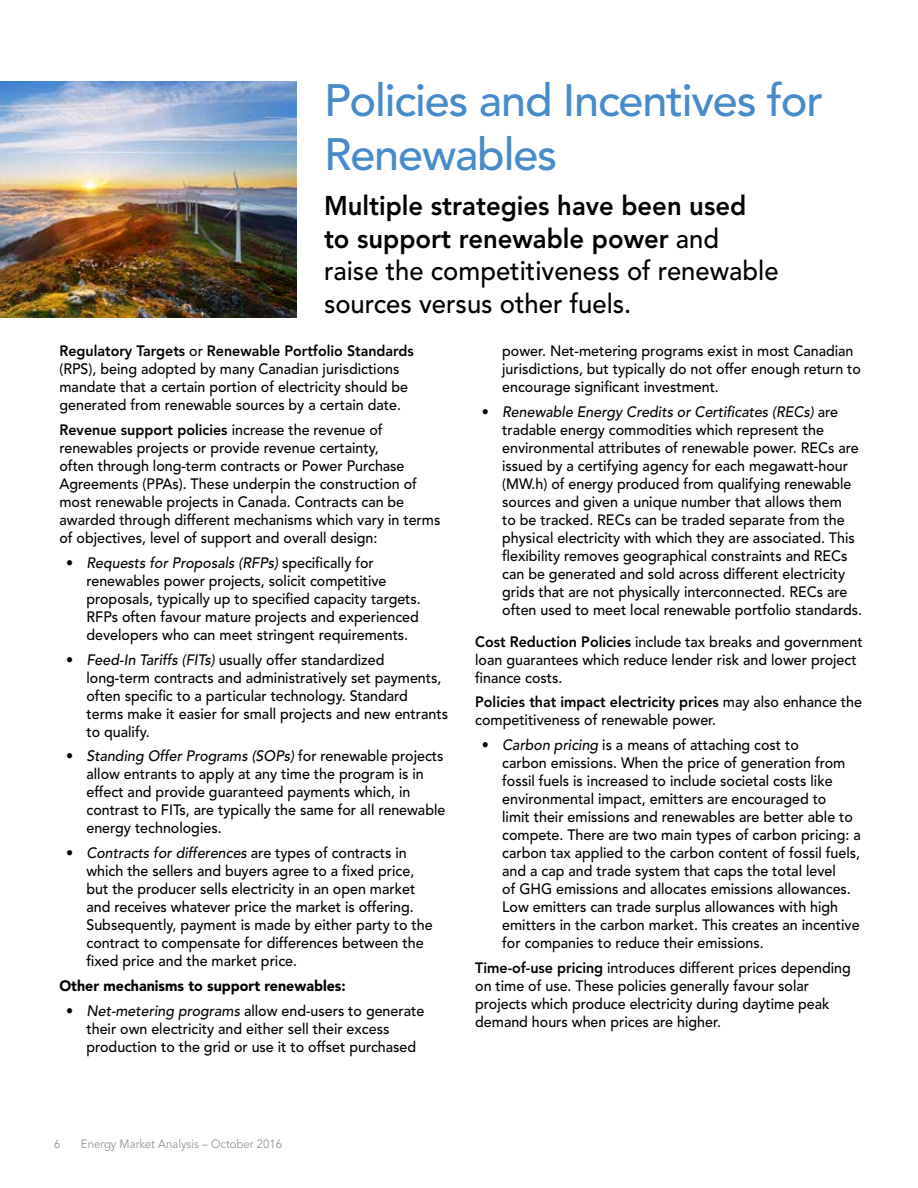
<style>
.page{position:relative;width:918px;height:1188px;background:#fff}
.page>*{position:absolute;margin:0;border:0;box-sizing:border-box;transform-origin:0 0}
.t1{font:500 45px/54px "Avenir LT Std";letter-spacing:-.025em;color:#488bca}
.t2{font:500 27px/32.4px "Avenir LT Std";color:#000;scale:.95 1}
.t3{font:500 15px/18px "Avenir LT Std";color:#000;scale:.95 1}
.t4{font:900 15px "Avenir LT Std";color:#000;scale:.95 1}
.t5{font:12px "Avenir LT Std";color:#939598;scale:.95 1}
.s1{font-weight:800}
.s2{font-style:italic}
</style>
<div class="page">
<img style="left:0;top:81px;width:297px;height:237px">
<h1 class="t1" style="left:324px;top:74px;width:501px">Policies and Incentives for<br>Renewables</h1>
<h2 class="t2" style="left:324px;top:191px;width:480px"><span class="s1">Multiple strategies have been used to support renewable power</span> and raise the competitiveness of renewable sources versus other fuels.</h2>
<p class="t3" style="left:59px;top:343px;width:374px"><span class="s1">Regulatory Targets</span> or <span class="s1">Renewable Portfolio Standards </span>(RPS), being adopted by many Canadian jurisdictions mandate that a certain portion of electricity should be generated from renewable sources by a certain date.</p>
<p class="t3" style="left:59px;top:421px;width:402px"><span class="s1">Revenue support policies</span> increase the revenue of renewables projects or provide revenue certainty,<br>often through long-term contracts or Power Purchase Agreements (PPAs). These underpin the construction of most renewable projects in Canada. Contracts can be awarded through different mechanisms which vary in terms of objectives, level of support and overall design:</p>
<p class="t3" style="left:86px;top:554px;width:354px;text-indent:-20px">• <span class="s2">Requests for Proposals (RFPs)</span> specifically for renewables power projects, solicit competitive proposals, typically up to specified capacity targets.<br>RFPs often favour mature projects and experienced developers who can meet stringent requirements.</p>
<p class="t3" style="left:86px;top:651px;width:382px;text-indent:-20px">• <span class="s2">Feed-In Tariffs (FITs)</span> usually offer standardized long‑term contracts and administratively set payments, often specific to a particular technology. Standard terms make it easier for small projects and new entrants to qualify.</p>
<p class="t3" style="left:86px;top:748px;width:379px;text-indent:-20px">• <span class="s2">Standing Offer Programs (SOPs)</span> for renewable projects allow entrants to apply at any time the program is in effect and provide guaranteed payments which, in contrast to FITs, are typically the same for all renewable energy technologies.</p>
<p class="t3" style="left:86px;top:844px;width:366px;text-indent:-20px">• <span class="s2">Contracts for differences</span> are types of contracts in which the sellers and buyers agree to a fixed price, but the producer sells electricity in an open market and receives whatever price the market is offering.<br>Subsequently, payment is made by either party to the contract to compensate for differences between the fixed price and the market price.</p>
<p class="t4" style="left:59px;top:977px;width:303px">Other mechanisms to support renewables:</p>
<p class="t3" style="left:86px;top:1002px;width:357px;text-indent:-20px">• <span class="s2">Net-metering programs</span> allow end-users to generate their own electricity and either sell their excess production to the grid or use it to offset purchased</p>
<p class="t3" style="left:502px;top:343px;width:379px">power. Net-metering programs exist in most Canadian jurisdictions, but typically do not offer enough return to encourage significant investment.</p>
<p class="t3" style="left:502px;top:403px;width:380px;text-indent:-20px">• <span class="s2">Renewable Energy Credits or Certificates (RECs)</span> are tradable energy commodities which represent the environmental attributes of renewable power. RECs are issued by a certifying agency for each megawatt-hour (MW.h) of energy produced from qualifying renewable sources and given a unique number that allows them<br>to be tracked. RECs can be traded separate from the physical electricity with which they are associated. This flexibility removes geographical constraints and RECs can be generated and sold across different electricity grids that are not physically interconnected. RECs are often used to meet local renewable portfolio standards.</p>
<p class="t3" style="left:475px;top:633px;width:409px"><span class="s1">Cost Reduction Policies</span> include tax breaks and government loan guarantees which reduce lender risk and lower project finance costs.</p>
<p class="t3" style="left:475px;top:694px;width:409px"><span class="s1">Policies that impact electricity prices</span> may also enhance the competitiveness of renewable power.</p>
<p class="t3" style="left:502px;top:736px;width:379px;text-indent:-20px">• <span class="s2">Carbon pricing</span> is a means of attaching cost to<br>carbon emissions. When the price of generation from fossil fuels is increased to include societal costs like environmental impact, emitters are encouraged to<br>limit their emissions and renewables are better able to compete. There are two main types of carbon pricing: a carbon tax applied to the carbon content of fossil fuels, and a cap and trade system that caps the total level<br>of GHG emissions and allocates emissions allowances.<br>Low emitters can trade surplus allowances with high emitters in the carbon market. This creates an incentive for companies to reduce their emissions.</p>
<p class="t3" style="left:475px;top:959px;width:397px"><span class="s1">Time-of-use pricing</span> introduces different prices depending on time of use. These policies generally favour solar projects which produce electricity during daytime peak demand hours when prices are higher.</p>
<p class="t5" style="left:54px;top:1137px;width:8px">6</p>
<p class="t5" style="left:81px;top:1137px;width:213px">Energy Market Analysis – October 2016</p>
</div>
